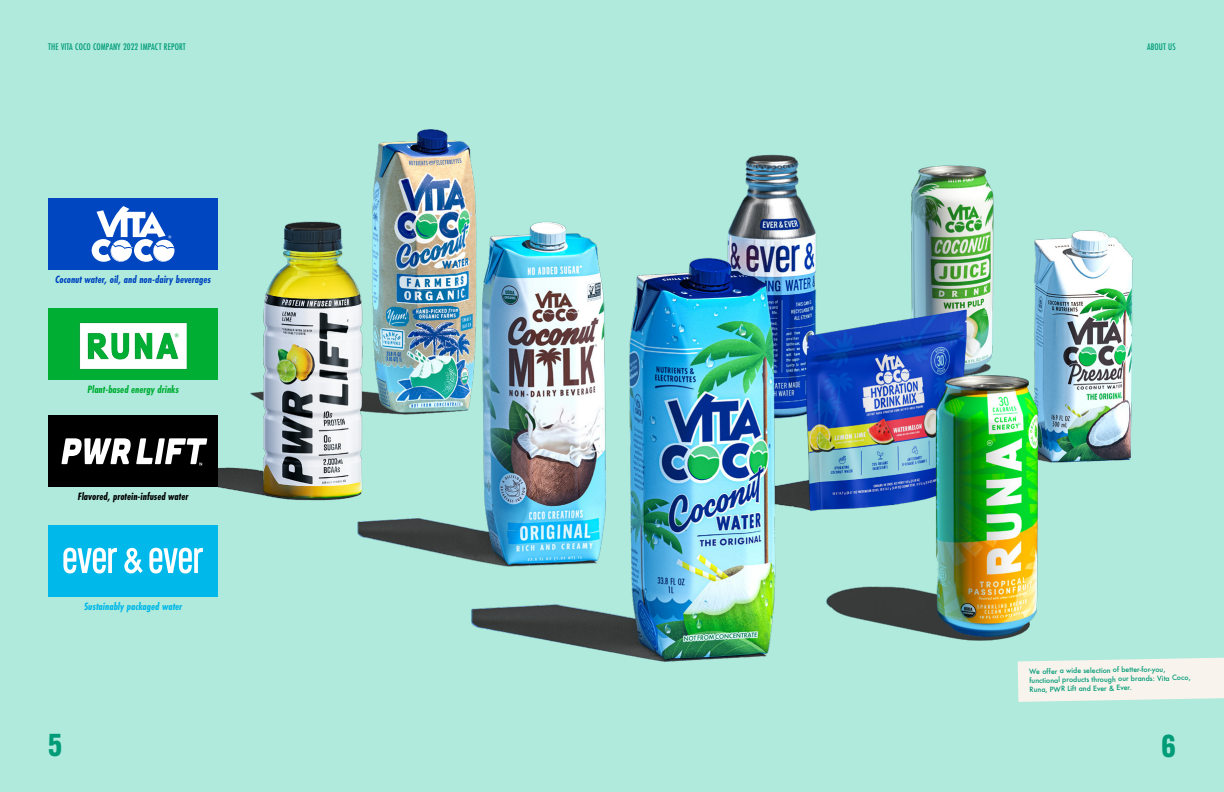
<style>
.page{position:relative;width:1224px;height:792px;background:#afeadc}
.page>*{position:absolute;margin:0;border:0;box-sizing:border-box;transform-origin:0 0}
.t1{font:700 31px "Alternate Gothic ATF";color:#009b77}
.t2{font:italic 700 11px "Futura PT Cond";color:#0046c0}
.t3{font:italic 700 11px "Futura PT Cond";color:#000}
.t4{font:italic 700 11px "Futura PT Cond";color:#00b8e9}
.t5{font:italic 700 11px "Futura PT Cond";color:#00ae34}
.t6{font:500 10px "Futura PT Cond";letter-spacing:.01em;color:#009b77}
.t7{font:500 7px/9px "Futura";color:#009b77}
</style>
<div class="page">
<img style="left:218px;top:109px;width:939px;height:565px">
<svg style="left:1018px;top:658px;width:206px;height:44px;background:#f2f2ea"></svg>
<div style="left:48px;top:198px;width:170px;height:72px;background:#0046c0"></div>
<div style="left:48px;top:308px;width:170px;height:72px;background:#00ae34"></div>
<div style="left:48px;top:416px;width:170px;height:71px;background:#000"></div>
<svg style="left:92px;top:206px;width:83px;height:56px"></svg>
<svg style="left:61px;top:438px;width:146px;height:28px"></svg>
<div style="left:48px;top:525px;width:170px;height:71px;background:#00b8e9"></div>
<svg style="left:63px;top:548px;width:54px;height:25px"></svg>
<svg style="left:124px;top:548px;width:19px;height:25px"></svg>
<svg style="left:149px;top:548px;width:54px;height:25px"></svg>
<img style="left:79px;top:322px;width:108px;height:48px">
<h3 class="t6" style="left:48px;top:41px;width:139px">THE VITA COCO COMPANY 2022 IMPACT REPORT</h3>
<h3 class="t6" style="left:1147px;top:41px;width:30px">ABOUT US</h3>
<h2 class="t2" style="left:55px;top:273px;width:157px">Coconut water, oil, and non-dairy beverages</h2>
<h2 class="t5" style="left:87px;top:383px;width:93px">Plant-based energy drinks</h2>
<h2 class="t3" style="left:78px;top:490px;width:112px">Flavored, protein-infused water</h2>
<h2 class="t4" style="left:84px;top:600px;width:100px">Sustainably packaged water</h2>
<p class="t7" style="left:1029px;top:667px;width:163px;rotate:-1deg">We offer a wide selection of better-for-you, functional products through our brands: Vita Coco,<br>Runa, PWR Lift and Ever &amp; Ever.</p>
<h1 class="t1" style="left:48px;top:725px;width:15px">5</h1>
<h1 class="t1" style="left:1161px;top:727px;width:16px">6</h1>
</div>
